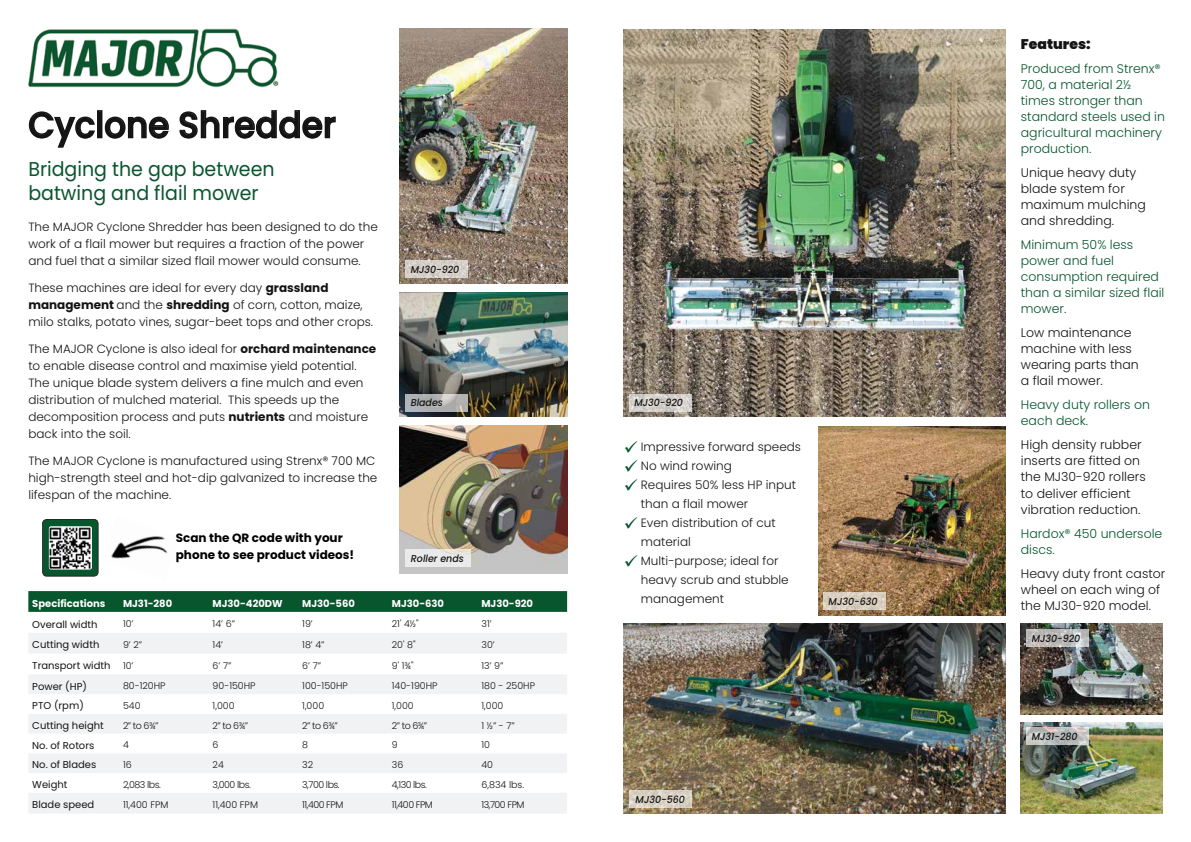
<style>
.page{position:relative;width:1191px;height:842px;background:#fff}
.page>*{position:absolute;margin:0;border:0;box-sizing:border-box;transform-origin:0 0}
.t1{font:500 36px "Poppins";color:#141414;scale:.95 1}
.t2{font:20px/24px "Poppins";color:#08562e;scale:.95 1}
.t3{font:900 14px "Poppins";color:#141414}
.t4{font:300 12.5px/16px "Poppins";color:#141414}
.t5{font:300 12.5px/16px "Poppins";color:#08562e}
.t6{font:300 12px/17px "Poppins";color:#141414}
.t7{font:700 12px/17px "Poppins";color:#000}
.t8{font:10px "Poppins";color:#141414}
.t9{font:italic 500 10px "Poppins";color:#141414;scale:.95 1}
.t10{font:700 10px "Poppins";color:#fff}
.t11{font:300 9.5px "Poppins";color:#141414}
.s1{font-weight:700}
</style>
<div class="page">
<img style="left:624px;top:624px;width:381px;height:190px">
<img style="left:400px;top:28px;width:167px;height:255px">
<img style="left:400px;top:425px;width:167px;height:148px">
<img style="left:400px;top:292px;width:167px;height:125px">
<img style="left:1020px;top:624px;width:142px;height:90px">
<img style="left:28px;top:28px;width:251px;height:59px">
<svg style="left:28px;top:111px;width:67px;height:37px"></svg>
<div style="left:97px;top:110px;width:5px;height:28px;border:2px solid #141414"></div>
<svg style="left:104px;top:116px;width:65px;height:23px"></svg>
<svg style="left:179px;top:110px;width:157px;height:29px"></svg>
<svg style="left:28px;top:591px;width:539px;height:21px;background:#0a5730"></svg>
<svg style="left:29px;top:633px;width:538px;height:180px;fill:#f1f2f3"></svg>
<img style="left:624px;top:29px;width:381px;height:387px">
<img style="left:818px;top:427px;width:187px;height:188px">
<div style="left:43px;top:519px;width:55px;height:57px;background:#08562e;border-radius:4px"></div>
<div style="left:43px;top:519px;width:55px;height:57px;border:1px solid #292829;border-radius:4px"></div>
<img style="left:49px;top:526px;width:43px;height:43px">
<img style="left:111px;top:536px;width:57px;height:23px">
<img style="left:1020px;top:723px;width:142px;height:91px">
<svg style="left:405px;top:261px;width:63px;height:17px"></svg>
<svg style="left:1026px;top:629px;width:63px;height:17px"></svg>
<svg style="left:1026px;top:728px;width:63px;height:17px"></svg>
<svg style="left:629px;top:791px;width:63px;height:17px"></svg>
<svg style="left:823px;top:592px;width:63px;height:17px"></svg>
<svg style="left:629px;top:394px;width:63px;height:17px"></svg>
<svg style="left:405px;top:394px;width:63px;height:17px"></svg>
<svg style="left:405px;top:550px;width:66px;height:17px"></svg>
<h1 class="t1" style="left:28px;top:104px;width:325px">Cyclone Shredder</h1>
<h2 class="t2" style="left:28px;top:157px;width:261px">Bridging the gap between batwing and flail mower</h2>
<p class="t6" style="left:28px;top:218px;width:351px">The MAJOR Cyclone Shredder has been designed to do the work of a flail mower but requires a fraction of the power and fuel that a similar sized flail mower would consume.</p>
<p class="t6" style="left:28px;top:279px;width:346px">These machines are ideal for every day <span class="s1">grassland management</span> and the <span class="s1">shredding</span> of corn, cotton, maize, milo stalks, potato vines, sugar-beet tops and other crops.</p>
<p class="t6" style="left:28px;top:340px;width:349px">The MAJOR Cyclone is also ideal for <span class="s1">orchard maintenance </span>to enable disease control and maximise yield potential.<br>The unique blade system delivers a fine mulch and even distribution of mulched material. This speeds up the decomposition process and puts <span class="s1">nutrients</span> and moisture back into the soil.</p>
<p class="t6" style="left:28px;top:452px;width:350px">The MAJOR Cyclone is manufactured using Strenx® 700 MC high-strength steel and hot-dip galvanized to increase the lifespan of the machine.</p>
<p class="t9" style="left:411px;top:264px;width:53px">MJ30-920</p>
<p class="t9" style="left:411px;top:397px;width:36px">Blades</p>
<p class="t9" style="left:634px;top:397px;width:53px">MJ30-920</p>
<p class="t6" style="left:641px;top:438px;width:162px;line-height:19px">Impressive forward speeds<br>No wind rowing<br>Requires 50% less HP input than a flail mower<br>Even distribution of cut material<br>Multi-purpose; ideal for heavy scrub and stubble management</p>
<p class="t7" style="left:176px;top:529px;width:180px">Scan the QR code with your phone to see product videos!</p>
<p class="t9" style="left:411px;top:553px;width:57px">Roller ends</p>
<p class="t10" style="left:32px;top:597px;width:75px">Specifications</p>
<p class="t10" style="left:123px;top:597px;width:51px">MJ31-280</p>
<p class="t10" style="left:213px;top:597px;width:72px">MJ30-420DW</p>
<p class="t10" style="left:302px;top:597px;width:54px">MJ30-560</p>
<p class="t10" style="left:392px;top:597px;width:54px">MJ30-630</p>
<p class="t10" style="left:481px;top:597px;width:53px">MJ30-920</p>
<p class="t8" style="left:32px;top:618px;width:67px">Overall width</p>
<p class="t11" style="left:123px;top:618px;width:12px">10’</p>
<p class="t11" style="left:213px;top:618px;width:24px">14’ 6”</p>
<p class="t11" style="left:302px;top:618px;width:12px">19’</p>
<p class="t11" style="left:392px;top:618px;width:28px">21' 4½"</p>
<p class="t11" style="left:481px;top:618px;width:12px">31’</p>
<p class="t8" style="left:32px;top:639px;width:69px">Cutting width</p>
<p class="t11" style="left:123px;top:639px;width:21px">9’ 2”</p>
<p class="t11" style="left:213px;top:639px;width:12px">14’</p>
<p class="t11" style="left:302px;top:639px;width:24px">18’ 4”</p>
<p class="t11" style="left:392px;top:639px;width:25px">20' 8"</p>
<p class="t11" style="left:481px;top:639px;width:15px">30’</p>
<p class="t8" style="left:32px;top:660px;width:80px">Transport width</p>
<p class="t11" style="left:123px;top:660px;width:12px">10’</p>
<p class="t11" style="left:213px;top:660px;width:20px">6’ 7”</p>
<p class="t11" style="left:302px;top:660px;width:20px">6’ 7”</p>
<p class="t11" style="left:392px;top:660px;width:23px">9' 1¾"</p>
<p class="t11" style="left:481px;top:660px;width:24px">13’ 9”</p>
<p class="t8" style="left:32px;top:680px;width:56px">Power (HP)</p>
<p class="t11" style="left:123px;top:680px;width:44px">80-120HP</p>
<p class="t11" style="left:213px;top:680px;width:45px">90-150HP</p>
<p class="t11" style="left:302px;top:680px;width:47px">100-150HP</p>
<p class="t11" style="left:392px;top:680px;width:47px">140-190HP</p>
<p class="t11" style="left:481px;top:680px;width:55px">180 - 250HP</p>
<p class="t8" style="left:32px;top:700px;width:53px">PTO (rpm)</p>
<p class="t11" style="left:123px;top:700px;width:19px">540</p>
<p class="t11" style="left:213px;top:700px;width:23px">1,000</p>
<p class="t11" style="left:302px;top:700px;width:23px">1,000</p>
<p class="t11" style="left:392px;top:700px;width:23px">1,000</p>
<p class="t11" style="left:481px;top:700px;width:23px">1,000</p>
<p class="t8" style="left:32px;top:720px;width:73px">Cutting height</p>
<p class="t11" style="left:123px;top:720px;width:37px">2” to 6¾”</p>
<p class="t11" style="left:213px;top:720px;width:37px">2” to 6¾”</p>
<p class="t11" style="left:302px;top:720px;width:37px">2” to 6¾”</p>
<p class="t11" style="left:392px;top:720px;width:37px">2” to 6¾”</p>
<p class="t11" style="left:481px;top:720px;width:35px">1 ½” - 7”</p>
<p class="t8" style="left:32px;top:739px;width:64px">No. of Rotors</p>
<p class="t11" style="left:123px;top:740px;width:7px">4</p>
<p class="t11" style="left:213px;top:740px;width:7px">6</p>
<p class="t11" style="left:302px;top:740px;width:7px">8</p>
<p class="t11" style="left:392px;top:740px;width:7px">9</p>
<p class="t11" style="left:481px;top:740px;width:10px">10</p>
<p class="t8" style="left:32px;top:759px;width:66px">No. of Blades</p>
<p class="t11" style="left:123px;top:759px;width:10px">16</p>
<p class="t11" style="left:213px;top:759px;width:13px">24</p>
<p class="t11" style="left:302px;top:759px;width:12px">32</p>
<p class="t11" style="left:392px;top:759px;width:13px">36</p>
<p class="t11" style="left:481px;top:759px;width:13px">40</p>
<p class="t8" style="left:32px;top:779px;width:37px">Weight</p>
<p class="t11" style="left:123px;top:779px;width:39px">2,083 lbs.</p>
<p class="t11" style="left:213px;top:779px;width:40px">3,000 lbs.</p>
<p class="t11" style="left:302px;top:779px;width:39px">3,700 lbs.</p>
<p class="t11" style="left:392px;top:779px;width:37px">4,130 lbs.</p>
<p class="t11" style="left:481px;top:779px;width:44px">6,834 lbs.</p>
<p class="t8" style="left:32px;top:799px;width:64px">Blade speed</p>
<p class="t11" style="left:123px;top:799px;width:47px">11,400 FPM</p>
<p class="t11" style="left:213px;top:799px;width:47px">11,400 FPM</p>
<p class="t11" style="left:302px;top:799px;width:43px">11,400 FPM</p>
<p class="t11" style="left:392px;top:799px;width:43px">11,400 FPM</p>
<p class="t11" style="left:481px;top:799px;width:45px">13,700 FPM</p>
<p class="t9" style="left:635px;top:794px;width:53px">MJ30-560</p>
<p class="t9" style="left:828px;top:595px;width:53px">MJ30-630</p>
<p class="t3" style="left:1020px;top:36px;width:71px">Features:</p>
<p class="t5" style="left:1020px;top:61px;width:146px">Produced from Strenx®<br>700, a material 2½ times stronger than standard steels used in agricultural machinery production.</p>
<p class="t4" style="left:1020px;top:165px;width:127px">Unique heavy duty blade system for maximum mulching and shredding.</p>
<p class="t5" style="left:1020px;top:237px;width:145px">Minimum 50% less power and fuel consumption required than a similar sized flail mower.</p>
<p class="t4" style="left:1020px;top:325px;width:119px">Low maintenance machine with less wearing parts than a flail mower.</p>
<p class="t5" style="left:1020px;top:397px;width:131px">Heavy duty rollers on each deck.</p>
<p class="t4" style="left:1020px;top:437px;width:126px">High density rubber inserts are fitted on the MJ30-920 rollers to deliver efficient vibration reduction.</p>
<p class="t5" style="left:1020px;top:525px;width:143px">Hardox® 450 undersole discs.</p>
<p class="t4" style="left:1020px;top:565px;width:146px">Heavy duty front castor wheel on each wing of the MJ30-920 model.</p>
<p class="t9" style="left:1031px;top:632px;width:53px">MJ30-920</p>
<p class="t9" style="left:1031px;top:731px;width:50px">MJ31-280</p>
</div>
